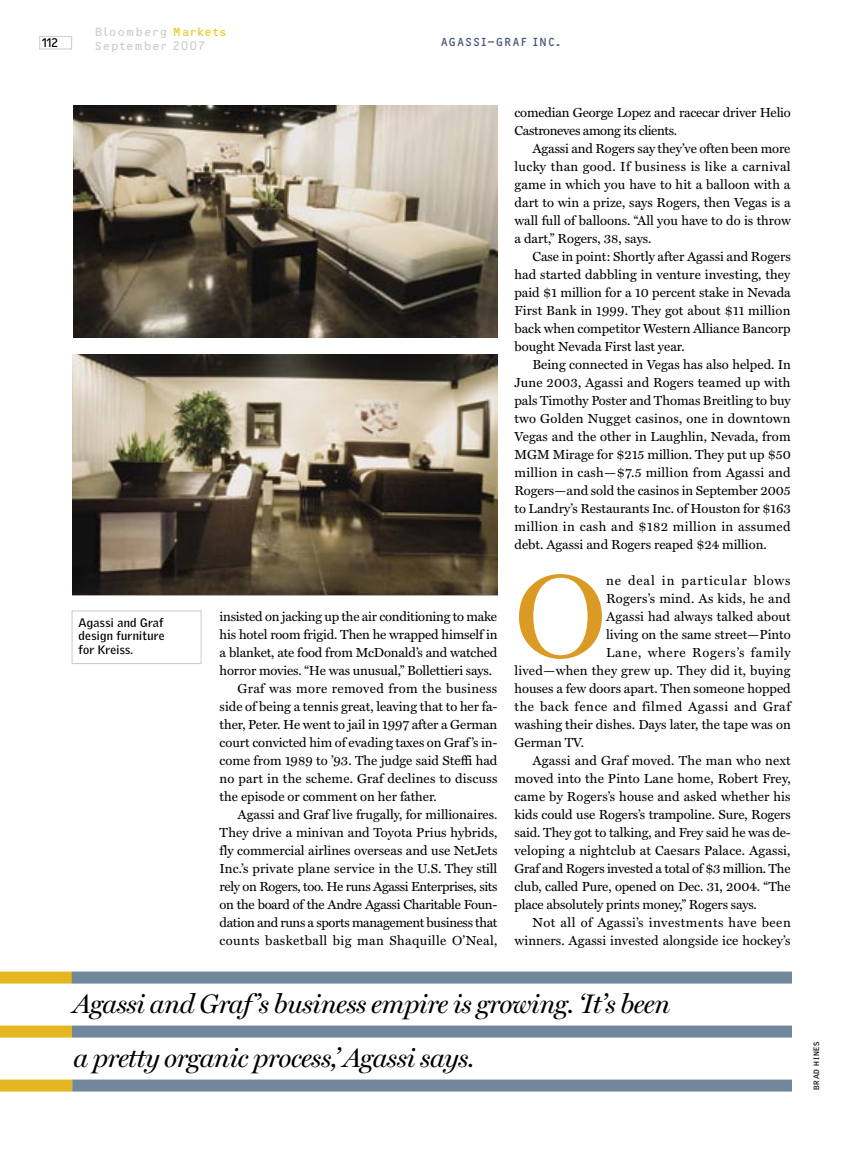
<style>
.page{position:relative;width:864px;height:1161px;background:#fff}
.page>*{position:absolute;margin:0;border:0;box-sizing:border-box;transform-origin:0 0}
.body_drop_cap{font:118.65px "Miller Display";color:#da9a23}
.t1{font:italic 27px/54px "Miller Display";letter-spacing:-.02em;color:#000}
.body_text{font:13.2px/18px "Miller Text";color:#000;text-align:justify}
.body_drop_cap-2{font:13.2px "Miller Text";letter-spacing:.01em;color:#000}
.body_drop_cap-3{font:13.2px "Miller Text";letter-spacing:.045em;color:#000}
.body_drop_cap-4{font:13.2px "Miller Text";letter-spacing:.055em;color:#000}
.body_drop_cap-5{font:13.2px "Miller Text";letter-spacing:.065em;color:#000}
.photo_cap{font:700 12px/13.5px "Griffith Gothic";letter-spacing:.025em;color:#000;text-align:justify}
.t2{font:12px "BBOCRB";letter-spacing:.135em;color:#d1ceca}
.t3{font:12px "BBOCRB";letter-spacing:.135em;color:#49567b}
.t4{font:12px "BBOCRB";color:#000}
.t5{font:700 7.5px "Griffith Gothic";letter-spacing:.095em;color:#000}
.s1{color:#eacc2f}
</style>
<div class="page">
<div style="left:39px;top:36px;width:33px;height:13px;border:1px solid #d1ceca"></div>
<img style="left:72px;top:355px;width:425px;height:240px">
<div style="left:72px;top:611px;width:130px;height:53px;border:1px solid #d1ceca"></div>
<img style="left:73px;top:105px;width:424px;height:233px">
<div style="left:0;top:972px;width:72px;height:12px;background:#e4b720"></div>
<div style="left:72px;top:972px;width:720px;height:12px;background:#71879b"></div>
<div style="left:0;top:1026px;width:72px;height:12px;background:#e4b720"></div>
<div style="left:72px;top:1026px;width:720px;height:12px;background:#71879b"></div>
<div style="left:0;top:1080px;width:72px;height:12px;background:#e4b720"></div>
<div style="left:72px;top:1080px;width:720px;height:12px;background:#71879b"></div>
<p class="t4" style="left:42px;top:36px;width:17px">112</p>
<p class="t2" style="left:95px;top:25px;width:133px">Bloomberg <span class="s1">Markets</span></p>
<p class="t2" style="left:95px;top:39px;width:111px">September 2007</p>
<p class="t3" style="left:441px;top:35px;width:121px">AGASSI-GRAF INC.</p>
<p class="photo_cap" style="left:79px;top:616px;width:87px">Agassi and Graf design furniture for Kreiss.</p>
<p class="body_text" style="left:220px;top:608px;width:279px">insisted on jacking up the air conditioning to make his hotel room frigid. Then he wrapped himself in a blanket, ate food from McDonald’s and watched horror movies. “He was unusual,” Bollettieri says.</p>
<p class="body_text" style="left:220px;top:680px;width:279px;text-indent:18px">Graf was more removed from the business side of being a tennis great, leaving that to her fa&shy;ther, Peter. He went to jail in 1997 after a German court convicted him of evading taxes on Graf’s in&shy;come from 1989 to ’93. The judge said Steffi had no part in the scheme. Graf declines to discuss the episode or comment on her father.</p>
<p class="body_text" style="left:220px;top:806px;width:279px;text-indent:18px">Agassi and Graf live frugally, for millionaires.<br>They drive a minivan and Toyota Prius hybrids, fly commercial airlines overseas and use NetJets Inc.’s private plane service in the U.S. They still rely on Rogers, too. He runs Agassi Enterprises, sits on the board of the Andre Agassi Charitable Foun&shy;dation and runs a sports management business that counts basketball big man Shaquille O’Neal,</p>
<p class="body_text" style="left:514px;top:104px;width:278px">comedian George Lopez and racecar driver Helio<br>Castroneves among its clients.</p>
<p class="body_text" style="left:514px;top:140px;width:278px;text-indent:18px">Agassi and Rogers say they’ve often been more lucky than good. If business is like a carnival game in which you have to hit a balloon with a dart to win a prize, says Rogers, then Vegas is a wall full of balloons. “All you have to do is throw a dart,” Rogers, 38, says.</p>
<p class="body_text" style="left:514px;top:248px;width:278px;text-indent:18px">Case in point: Shortly after Agassi and Rogers had started dabbling in venture investing, they paid $1 million for a 10 percent stake in Nevada First Bank in 1999. They got about $11 million back when competitor Western Alliance Bancorp bought Nevada First last year.</p>
<p class="body_text" style="left:514px;top:356px;width:278px;text-indent:18px">Being connected in Vegas has also helped. In June 2003, Agassi and Rogers teamed up with pals Timothy Poster and Thomas Breitling to buy two Golden Nugget casinos, one in downtown Vegas and the other in Laughlin, Nevada, from MGM Mirage for $215 million. They put up $50 million in cash—$7.5 million from Agassi and Rogers—and sold the casinos in September 2005 to Landry’s Restaurants Inc. of Houston for $163 million in cash and $182 million in assumed debt. Agassi and Rogers reaped $24 million.</p>
<p class="body_drop_cap" style="left:514px;top:546px;width:93px">O</p>
<p class="body_drop_cap-5" style="left:606px;top:573px;width:186px">ne deal in particular blows</p>
<p class="body_drop_cap-2" style="left:606px;top:591px;width:186px">Rogers’s mind. As kids, he and</p>
<p class="body_drop_cap-2" style="left:606px;top:609px;width:186px">Agassi had always talked about</p>
<p class="body_drop_cap-2" style="left:606px;top:627px;width:186px">living on the same street—Pinto</p>
<p class="body_drop_cap-4" style="left:606px;top:645px;width:186px">Lane, where Rogers’s family</p>
<p class="body_drop_cap-2" style="left:514px;top:663px;width:278px">lived—when they grew up. They did it, buying</p>
<p class="body_drop_cap-2" style="left:514px;top:681px;width:278px">houses a few doors apart. Then someone hopped</p>
<p class="body_drop_cap-3" style="left:514px;top:699px;width:278px">the back fence and filmed Agassi and Graf</p>
<p class="body_drop_cap-2" style="left:514px;top:717px;width:278px">washing their dishes. Days later, the tape was on</p>
<p class="body_drop_cap-2" style="left:514px;top:735px;width:71px">German TV.</p>
<p class="body_text" style="left:514px;top:752px;width:278px;text-indent:18px">Agassi and Graf moved. The man who next moved into the Pinto Lane home, Robert Frey, came by Rogers’s house and asked whether his kids could use Rogers’s trampoline. Sure, Rogers said. They got to talking, and Frey said he was de&shy;veloping a nightclub at Caesars Palace. Agassi, Graf and Rogers invested a total of $3 million. The club, called Pure, opened on Dec. 31, 2004. “The place absolutely prints money,” Rogers says.</p>
<p class="body_text" style="left:514px;top:914px;width:278px;text-align:right">Not all of Agassi’s investments have been winners. Agassi invested alongside ice hockey’s</p>
<p class="t1" style="left:73px;top:977px;width:598px">Agassi and Graf ’s business empire is growing. ‘It’s been a pretty organic process,’ Agassi says.</p>
<p class="t5" style="left:812px;top:1090px;width:50px;rotate:-90deg">BRAD HINES</p>
</div>
